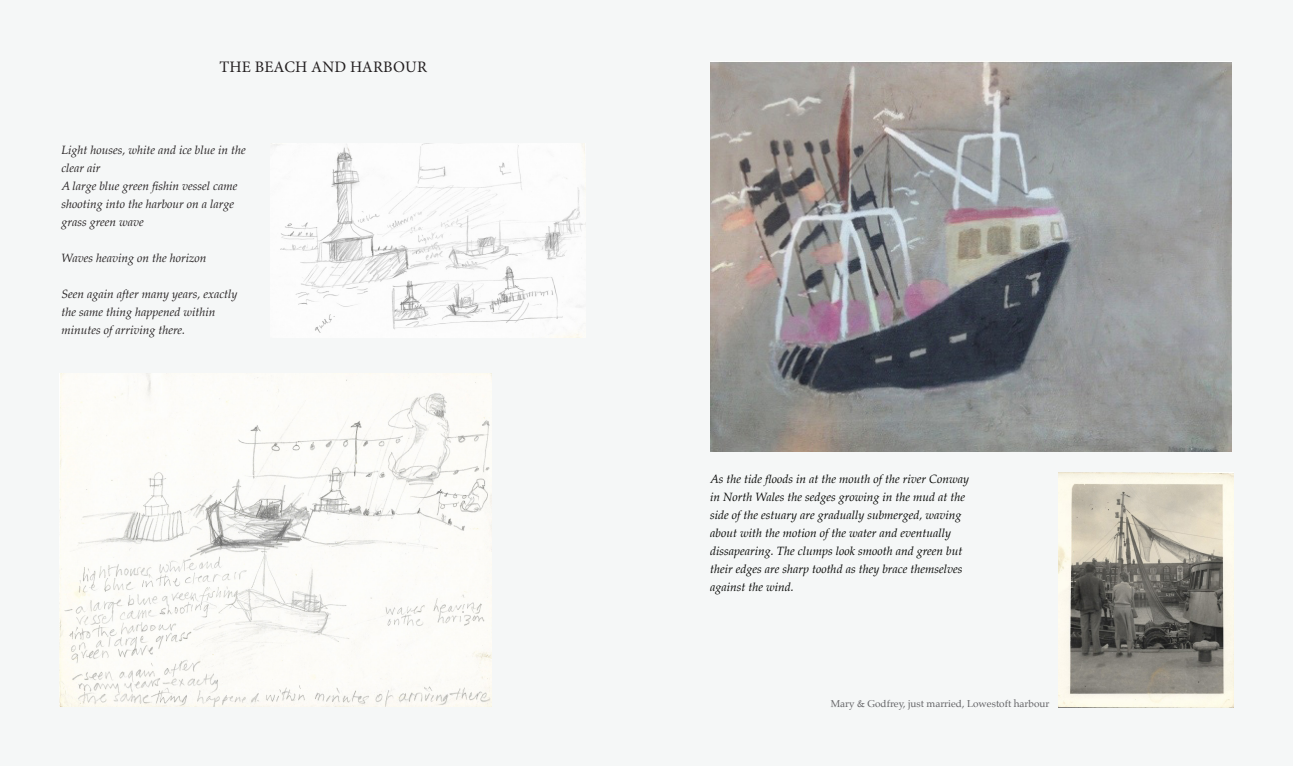
<style>
.page{position:relative;width:1293px;height:766px;background:#fff}
.page>*{position:absolute;margin:0;border:0;box-sizing:border-box;transform-origin:0 0}
.t1{font:16px "Minion Pro";letter-spacing:.01em;color:#231f20}
.t2{font:italic 12px/18px "Palatino";color:#040503}
.t3{font:italic 12px/18px "Palatino";color:#231f20}
.t4{font:10px "Palatino";color:#636366}
</style>
<div class="page">
<div style="left:0;top:0;width:1293px;height:765px;background:#f5f7f7"></div>
<img style="left:280px;top:143px;width:305px;height:194px">
<img style="left:60px;top:374px;width:432px;height:332px">
<img style="left:710px;top:62px;width:521px;height:390px">
<img style="left:1058px;top:472px;width:175px;height:235px">
<p class="t1" style="left:219px;top:56px;width:209px">THE BEACH AND HARBOUR</p>
<p class="t3" style="left:61px;top:141px;width:186px">Light houses, white and ice blue in the clear air</p>
<p class="t3" style="left:61px;top:177px;width:177px">A large blue green fishin vessel came shooting into the harbour on a large grass green wave</p>
<p class="t3" style="left:61px;top:249px;width:147px">Waves heaving on the horizon</p>
<p class="t3" style="left:61px;top:285px;width:178px">Seen again after many years, exactly the same thing happened within minutes of arriving there.</p>
<p class="t2" style="left:710px;top:469px;width:260px">As the tide floods in at the mouth of the river Conway in North Wales the sedges growing in the mud at the side of the estuary are gradually submerged, waving about with the motion of the water and eventually dissapearing. The clumps look smooth and green but their edges are sharp toothd as they brace themselves against the wind.</p>
<p class="t4" style="left:831px;top:694px;width:220px">Mary &amp; Godfrey, just married, Lowestoft harbour</p>
</div>
